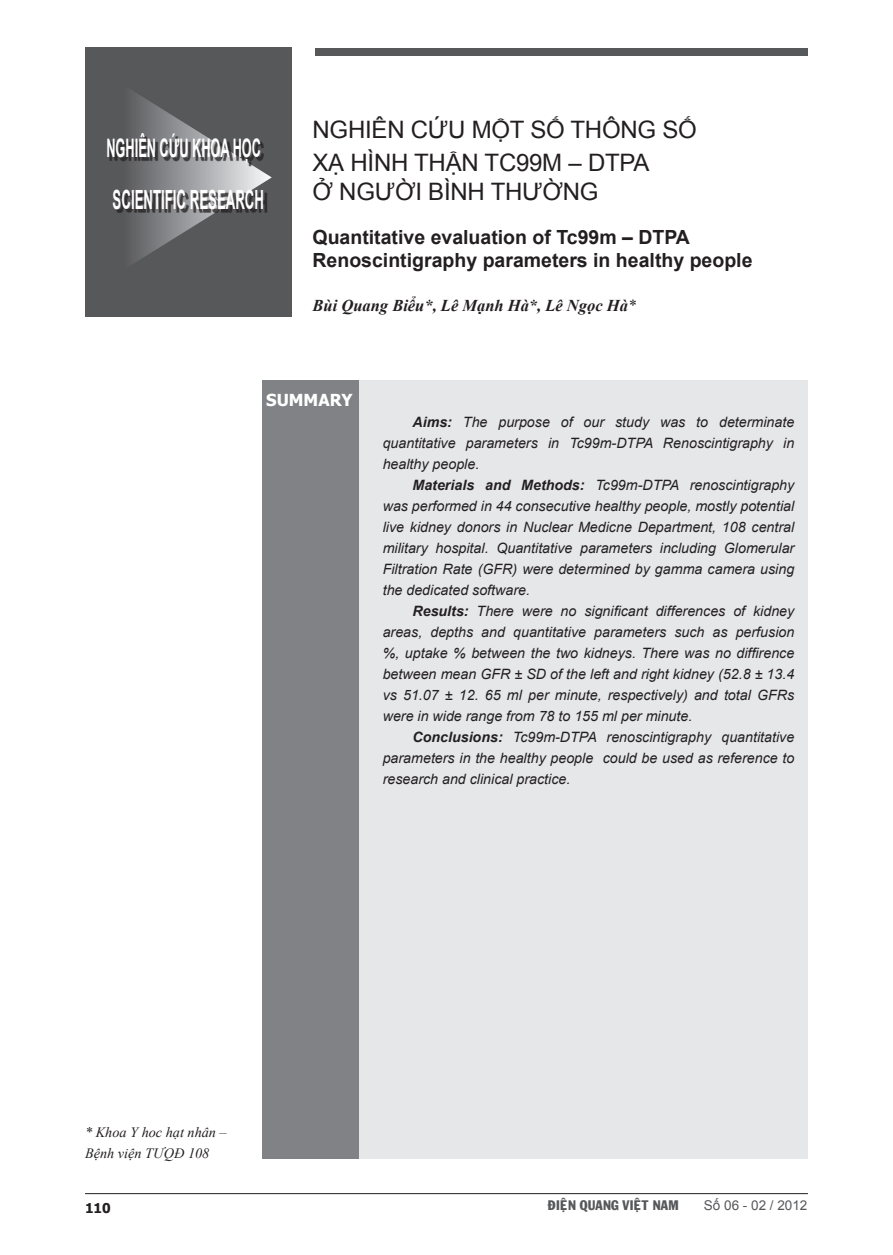
<style>
.page{position:relative;width:893px;height:1255px;background:#fff}
.page>*{position:absolute;margin:0;border:0;box-sizing:border-box;transform-origin:0 0}
.t1{font:700 26.4px "Arial";color:#fff;scale:.5 1}
.t2{font:700 25.5px "Arial";color:#fff;scale:.5 1}
.t3{font:24px/33px "Arial";letter-spacing:-.01em;color:#231f20}
.t4{font:700 19.5px/23.4px "Arial";color:#231f20}
.t5{font:italic 700 16.5px "Times New Roman";color:#231f20}
.t6{font:700 16.5px "Tahoma";color:#fff}
.t7{font:italic 14.25px/21px "Arial";color:#231f20;text-align:justify}
.t8{font:italic 14.25px/21px "Times New Roman";color:#231f20}
.t9{font:13.5px "VNI Franko";color:#57585a}
.t10{font:13.5px "Arial";color:#57585a}
.t11{font:700 13.5px "Tahoma";color:#231f20}
.s1{font-weight:400}
.s2{font-weight:700}
</style>
<div class="page">
<hr style="left:85px;top:1193px;width:723px;height:1px;background:#231f20">
<div style="left:85px;top:48px;width:207px;height:269px;background:#57585a"></div>
<svg style="left:132px;top:91px;width:72px;height:173px"></svg>
<div style="left:109px;top:135px;width:200px;height:64px;background:#231f20;opacity:.75"></div>
<div style="left:115px;top:191px;width:205px;height:63px;background:#231f20;opacity:.75"></div>
<div style="left:316px;top:48px;width:492px;height:7px;background:#57585a"></div>
<div style="left:263px;top:380px;width:545px;height:778px;background:#e6e7e9"></div>
<div style="left:262px;top:380px;width:96px;height:778px;background:#808285"></div>
<h2 class="t2" style="left:106px;top:131px;width:311px">NGHI ÊN CỨU KHOA HỌC</h2>
<h1 class="t1" style="left:113px;top:182px;width:300px">Scientific research</h1>
<h3 class="t3" style="left:313px;top:113px;width:386px">NGHIÊN CỨU MỘT SỐ THÔNG SỐ<br>XẠ HÌNH THẬN Tc99m – DTPA</h3>
<h3 class="t3" style="left:313px;top:175px;width:287px">Ở NGƯỜI BÌNH THƯỜNG</h3>
<h3 class="t4" style="left:313px;top:226px;width:441px">Quantitative evaluation of Tc99m – DTPA<br>Renoscintigraphy parameters in healthy people</h3>
<p class="t5" style="left:313px;top:294px;width:325px">Bùi Quang Biểu*, Lê Mạnh Hà*, Lê Ngọc Hà<span class="s1">*</span></p>
<p class="t6" style="left:266px;top:388px;width:14px">SUMMAR</p>
<p class="t6" style="left:342px;top:388px;width:13px">Y</p>
<p class="t7" style="left:383px;top:412px;width:413px;text-indent:30px"><span class="s2">Aims:</span> The purpose of our study was to determinate quantitative parameters in Tc99m-DTPA Renoscintigraphy in healthy people.</p>
<p class="t7" style="left:383px;top:475px;width:413px;text-indent:30px"><span class="s2">Materials and Methods:</span> Tc99m-DTPA renoscintigraphy was performed in 44 consecutive healthy people, mostly potential live kidney donors in Nuclear Medicne Department, 108 central military hospital. Quantitative parameters including Glomerular Filtration Rate (GFR) were determined by gamma camera using the dedicated software.</p>
<p class="t7" style="left:383px;top:601px;width:413px;text-indent:30px"><span class="s2">Results:</span> There were no significant differences of kidney areas, depths and quantitative parameters such as perfusion %, uptake % between the two kidneys. There was no diffirence between mean GFR ± SD of the left and right kidney (52.8 ± 13.4 vs 51.07 ± 12. 65 ml per minute, respectively) and total GFRs were in wide range from 78 to 155 ml per minute.</p>
<p class="t7" style="left:383px;top:727px;width:413px;text-indent:30px"><span class="s2">Conclusions:</span> Tc99m-DTPA renoscintigraphy quantitative parameters in the healthy people could be used as reference to research and clinical practice.</p>
<p class="t8" style="left:85px;top:1121px;width:143px">* Khoa Y hoc hạt nhân –<br>Bệnh viện TƯQĐ 108</p>
<p class="t11" style="left:85px;top:1198px;width:27px">110</p>
<p class="t9" style="left:548px;top:1194px;width:132px">ÑIEÄN QUANG VIEÄT NAM</p>
<p class="t10" style="left:704px;top:1196px;width:105px">Số 06 - 02 / 2012</p>
</div>
